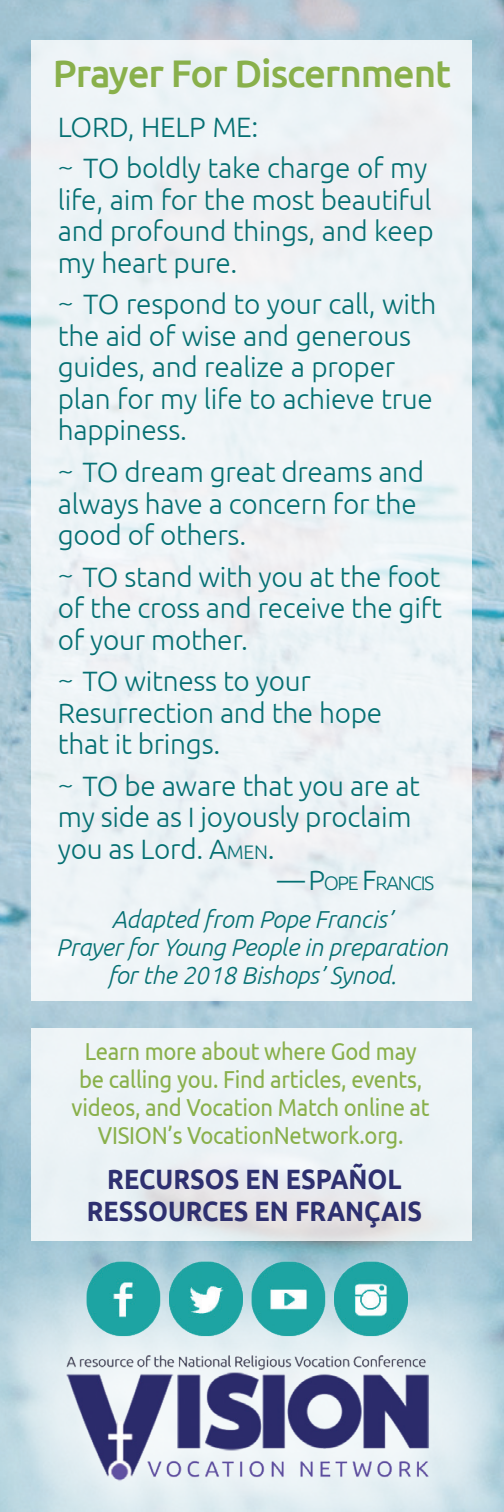
<style>
.page{position:relative;width:504px;height:1512px;background:#fff}
.page>*{position:absolute;margin:0;border:0;box-sizing:border-box;transform-origin:0 0}
.t1{font:500 38.5px "Ubuntu";letter-spacing:-.03em;color:#89b04b}
.t2{font:300 28px/31.5px "Ubuntu";letter-spacing:-.01em;color:#057073;scale:1.5 1}
.t3{font:300 28px/31.5px "Ubuntu";letter-spacing:-.01em;color:#057073}
.t4{font:700 28px/31.5px "Ubuntu";color:#2e3070;text-align:center;scale:.9 1}
.t5{font:24.5px/28px "Ubuntu";letter-spacing:-.01em;color:#89b04b;text-align:center;scale:.9 1}
.t6{font:italic 300 24.5px/28px "Ubuntu";letter-spacing:-.01em;color:#057073;text-align:center}
.t7{font:300 19.6px "Ubuntu";letter-spacing:-.07em;color:#057073}
.s1{font-style:inherit}
.s2{font-size:19.6px}
.s3{font-size:28px}
</style>
<div class="page">
<img style="left:0;top:0;width:504px;height:1198px">
<div style="left:32px;top:40px;width:440px;height:960px;background:#eef4f7"></div>
<div style="left:0;top:1198px;width:504px;height:314px;background:#fff;opacity:.88"></div>
<img style="left:57px;top:1345px;width:384px;height:154px">
<img style="left:84px;top:1259px;width:328px;height:78px">
<svg style="left:32px;top:1028px;width:440px;height:213px;background:#ebf0f3"></svg>
<h1 class="t1" style="left:53px;top:49px;width:400px">Prayer For Discernment</h1>
<p class="t3" style="left:58px;top:105px;width:371px;line-height:41.6px">LORD, HELP ME:<br>˜ TO boldly take charge of my</p>
<p class="t3" style="left:58px;top:183px;width:378px;text-align:justify">life, aim for the most beautiful and profound things, and keep my heart pure.</p>
<p class="t2" style="left:58px;top:288px;width:254px">˜ TO respond to your call, with the aid of wise and generous guides, and realize a proper plan for my life to achieve true happiness.</p>
<p class="t2" style="left:58px;top:456px;width:246px">˜ TO dream great dreams and always have a concern for the good of others.</p>
<p class="t2" style="left:58px;top:560px;width:258px;text-align:justify">˜ TO stand with you at the foot of the cross and receive the gift of your mother.</p>
<p class="t2" style="left:58px;top:665px;width:218px">˜ TO witness to your<br>Resurrection and the hope that it brings.</p>
<p class="t2" style="left:58px;top:769px;width:243px">˜ TO be aware that you are at my side as I joyously proclaim you as Lord. <span class="s1">A</span><span class="s2">MEN</span><span class="s1">.</span></p>
<p class="t7" style="left:277px;top:871px;width:159px"><span class="s3">— P</span>OPE <span class="s3">F</span>RANCIS</p>
<p class="t6" style="left:56px;top:905px;width:393px">Adapted from Pope Francis’<br>Prayer for Young People in preparation for the 2018 Bishops’ Synod.</p>
<p class="t5" style="left:72px;top:1036px;width:400px">Learn more about where God may be calling you. Find articles, events, videos, and Vocation Match online at VISION’s VocationNetwork.org.</p>
<p class="t4" style="left:87px;top:1163px;width:374px">RECURSOS EN ESPAÑOL<br>RESSOURCES EN FRANÇAIS</p>
</div>
